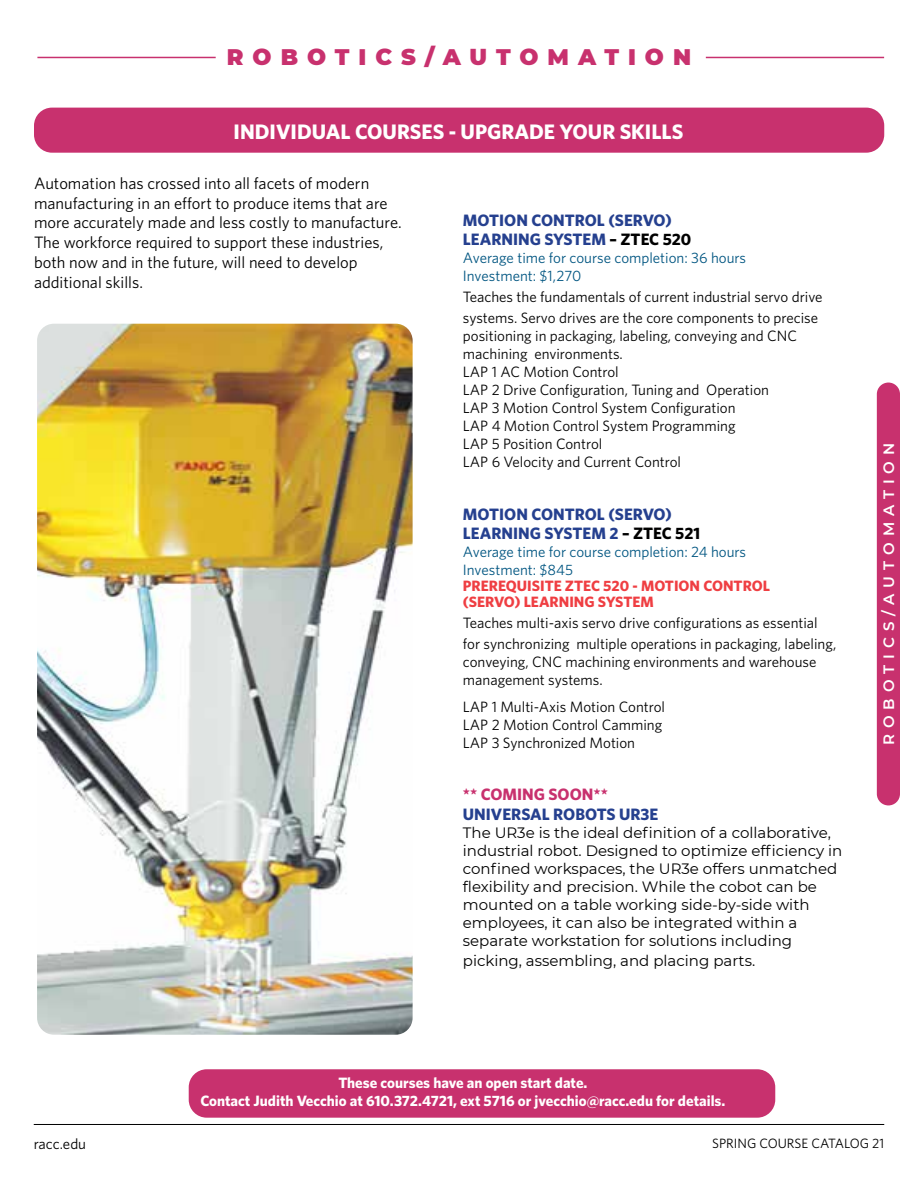
<style>
.page{position:relative;width:918px;height:1188px;background:#fff}
.page>*{position:absolute;margin:0;border:0;box-sizing:border-box;transform-origin:0 0}
.t1{font:900 22.5px "Montserrat";letter-spacing:.4em;color:#c8316e}
.t2{font:700 21px "Whitney HTF";color:#fff}
.t3{font:16.5px/19.8px "Whitney HTF";color:#000}
.t4{font:700 16.5px/19.8px "Whitney HTF";color:#25408f}
.t5{font:700 16.5px "Whitney HTF";color:#c8316e}
.t6{font:15px/18px "Whitney HTF";color:#000}
.t7{font:15px/18px "Montserrat";color:#000}
.t8{font:15px/18px "Whitney HTF";color:#005581}
.t9{font:700 15px/18px "Whitney HTF";color:#fff;text-align:center}
.t10{font:700 15px/15.9px "Whitney HTF";color:#ef3e42}
.t11{font:600 15px "Montserrat";letter-spacing:.4em;color:#fff}
.t12{font:13.5px "Whitney HTF";color:#000}
.s1{color:#000}
</style>
<div class="page">
<hr style="left:34px;top:1124px;width:850px;height:1px;background:#000">
<img style="left:37px;top:324px;width:376px;height:711px">
<div style="left:34px;top:108px;width:850px;height:45px;background:#c8316e;border-radius:18px"></div>
<hr style="left:37px;top:57px;width:179px;height:1px;background:#c8316e">
<hr style="left:706px;top:57px;width:178px;height:1px;background:#c8316e">
<div style="left:189px;top:1069px;width:586px;height:49px;background:#c8316e;border-radius:18px"></div>
<div style="left:877px;top:383px;width:23px;height:422px;background:#c8316e;border-radius:12px"></div>
<h1 class="t1" style="left:227px;top:40px;width:466px">ROBOTICS/AUTOMATION</h1>
<h2 class="t2" style="left:234px;top:119px;width:451px">INDIVIDUAL COURSES - UPGRADE YOUR SKILLS</h2>
<p class="t3" style="left:34px;top:173px;width:369px">Automation has crossed into all facets of modern manufacturing in an effort to produce items that are more accurately made and less costly to manufacture.<br>The workforce required to support these industries, both now and in the future, will need to develop additional skills.</p>
<p class="t4" style="left:463px;top:209px;width:230px">MOTION CONTROL (SERVO)<br>LEARNING SYSTEM <span class="s1">– ZTEC 520</span></p>
<p class="t8" style="left:463px;top:249px;width:285px">Average time for course completion: 36 hours<br>Investment: $1,270</p>
<p class="t6" style="left:463px;top:286px;width:361px;line-height:21px">Teaches the fundamentals of current industrial servo drive systems. Servo drives are the core components to precise</p>
<p class="t6" style="left:463px;top:327px;width:336px">positioning in packaging, labeling, conveying and CNC machining environments.<br>LAP 1 AC Motion Control<br>LAP 2 Drive Configuration, Tuning and Operation LAP 3 Motion Control System Configuration<br>LAP 4 Motion Control System Programming<br>LAP 5 Position Control<br>LAP 6 Velocity and Current Control</p>
<p class="t4" style="left:463px;top:503px;width:239px">MOTION CONTROL (SERVO)<br>LEARNING SYSTEM 2 <span class="s1">– ZTEC 521</span></p>
<p class="t8" style="left:463px;top:543px;width:285px">Average time for course completion: 24 hours<br>Investment: $845</p>
<p class="t10" style="left:463px;top:578px;width:309px">PREREQUISITE ZTEC 520 - MOTION CONTROL (SERVO) LEARNING SYSTEM</p>
<p class="t6" style="left:463px;top:612px;width:375px;line-height:21px">Teaches multi-axis servo drive configurations as essential for synchronizing multiple operations in packaging, labeling,</p>
<p class="t6" style="left:463px;top:652px;width:355px">conveying, CNC machining environments and warehouse management systems.</p>
<p class="t6" style="left:463px;top:697px;width:204px">LAP 1 Multi-Axis Motion Control<br>LAP 2 Motion Control Camming<br>LAP 3 Synchronized Motion</p>
<p class="t5" style="left:463px;top:784px;width:147px">** COMING SOON**</p>
<p class="t4" style="left:463px;top:804px;width:197px">UNIVERSAL ROBOTS UR3E</p>
<p class="t7" style="left:463px;top:823px;width:381px">The UR3e is the ideal definition of a collaborative, industrial robot. Designed to optimize efficiency in confined workspaces, the UR3e offers unmatched flexibility and precision. While the cobot can be mounted on a table working side-by-side with employees, it can also be integrated within a separate workstation for solutions including</p>
<p class="t7" style="left:463px;top:951px;width:294px">picking, assembling, and placing parts.</p>
<p class="t11" style="left:878px;top:745px;width:304px;rotate:-90deg">ROBOTICS/AUTOMATION</p>
<p class="t9" style="left:200px;top:1074px;width:527px">These courses have an open start date.<br>Contact Judith Vecchio at 610.372.4721, ext 5716 or jvecchio@racc.edu for details.</p>
<p class="t6" style="left:34px;top:1134px;width:54px">racc.edu</p>
<p class="t12" style="left:712px;top:1135px;width:174px">SPRING COURSE CATALOG 21</p>
</div>
